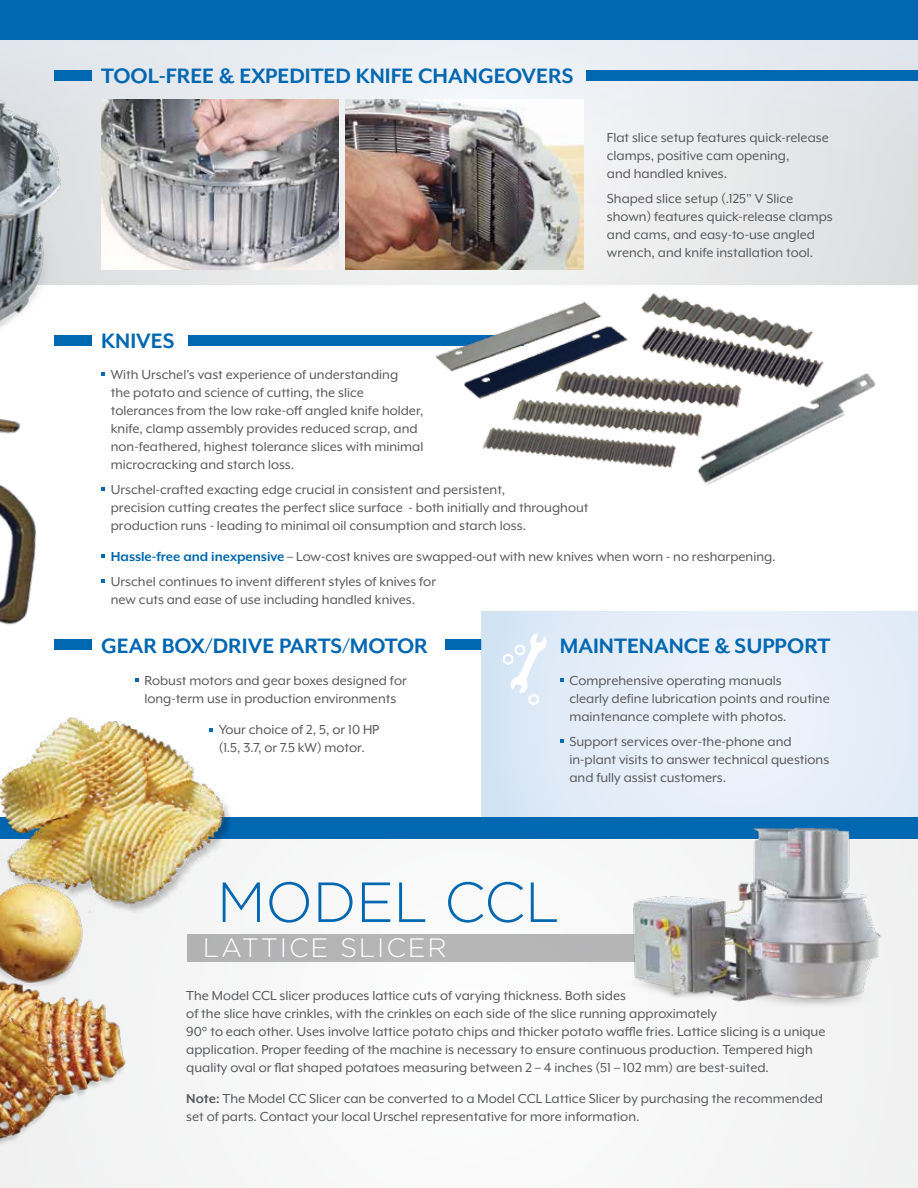
<style>
.page{position:relative;width:918px;height:1188px;background:#fff}
.page>*{position:absolute;margin:0;border:0;box-sizing:border-box;transform-origin:0 0}
.t1{font:300 56.4px "Gotham";letter-spacing:-.01em;color:#0067b1}
.t2{font:300 26.55px "Gotham";letter-spacing:.07em;color:#fff}
.t3{font:700 24px "Mr Eaves XL Mod OT";color:#0067b1}
.t4{font:15px/18px "Mr Eaves XL Mod OT";color:#58595b}
.s1{font-weight:700;color:#0067b1}
.s2{font-weight:700}
</style>
<div class="page">
<div style="left:0;top:0;width:918px;height:284px;background:#e8e9ea"></div>
<div style="left:0;top:32px;width:918px;height:181px;background:linear-gradient(to bottom,#e5ecf4,#e8e7e7)"></div>
<div style="left:445px;top:639px;width:37px;height:10px;background:#0067b1"></div>
<div style="left:482px;top:611px;width:436px;height:210px;background:linear-gradient(to right,#ddeaf7,#eaf1f9)"></div>
<div style="left:0;top:817px;width:918px;height:22px;background:#0067b1"></div>
<svg style="left:560px;top:678px;width:4px;height:4px"></svg>
<svg style="left:560px;top:739px;width:4px;height:4px"></svg>
<div style="left:0;top:0;width:918px;height:39px;background:#0067b1"></div>
<svg style="left:101px;top:372px;width:4px;height:4px"></svg>
<svg style="left:101px;top:487px;width:4px;height:4px"></svg>
<svg style="left:101px;top:554px;width:4px;height:4px"></svg>
<svg style="left:101px;top:579px;width:4px;height:4px"></svg>
<div style="left:54px;top:639px;width:38px;height:10px;background:#0067b1"></div>
<div style="left:188px;top:335px;width:335px;height:10px;background:#0067b1"></div>
<div style="left:587px;top:70px;width:331px;height:10px;background:#0067b1"></div>
<svg style="left:135px;top:678px;width:4px;height:4px"></svg>
<img style="left:396px;top:284px;width:472px;height:183px">
<img style="left:654px;top:332px;width:222px;height:153px">
<div style="left:0;top:839px;width:918px;height:349px;background:#f7f8f8"></div>
<div style="left:188px;top:935px;width:498px;height:27px;background:#b5b5b6"></div>
<svg style="left:503px;top:633px;width:44px;height:73px"></svg>
<img style="left:0;top:419px;width:91px;height:231px">
<img style="left:157px;top:100px;width:182px;height:170px">
<img style="left:0;top:39px;width:157px;height:307px">
<img style="left:346px;top:100px;width:237px;height:170px">
<img style="left:590px;top:802px;width:328px;height:204px">
<img style="left:0;top:924px;width:126px;height:221px">
<img style="left:0;top:716px;width:231px;height:208px">
<h3 class="t3" style="left:101px;top:64px;width:474px">TOOL-FREE &amp; EXPEDITED KNIFE CHANGEOVERS</h3>
<p class="t4" style="left:607px;top:129px;width:223px">Flat slice setup features quick-release clamps, positive cam opening,<br>and handled knives.</p>
<p class="t4" style="left:607px;top:190px;width:227px">Shaped slice setup (.125" V Slice shown) features quick-release clamps and cams, and easy-to-use angled wrench, and knife installation tool.</p>
<h3 class="t3" style="left:101px;top:328px;width:75px">KNIVES</h3>
<p class="t4" style="left:111px;top:366px;width:314px">With Urschel's vast experience of understanding<br>the potato and science of cutting, the slice tolerances from the low rake-off angled knife holder, knife, clamp assembly provides reduced scrap, and non-feathered, highest tolerance slices with minimal microcracking and starch loss.</p>
<p class="t4" style="left:111px;top:480px;width:479px">Urschel-crafted exacting edge crucial in consistent and persistent,<br>precision cutting creates the perfect slice surface - both initially and throughout production runs - leading to minimal oil consumption and starch loss.</p>
<p class="t4" style="left:111px;top:544px;width:666px;line-height:24.8px"><span class="s1">Hassle-free and inexpensive</span> – Low-cost knives are swapped-out with new knives when worn - no resharpening.<br>Urschel continues to invent different styles of knives for</p>
<p class="t4" style="left:111px;top:591px;width:306px">new cuts and ease of use including handled knives.</p>
<h3 class="t3" style="left:101px;top:634px;width:328px">GEAR BOX/DRIVE PARTS/MOTOR</h3>
<p class="t4" style="left:144px;top:671px;width:264px">Robust motors and gear boxes designed for long-term use in production environments</p>
<p class="t4" style="left:219px;top:721px;width:162px">Your choice of 2, 5, or 10 HP (1.5, 3.7, or 7.5 kW) motor.</p>
<h3 class="t3" style="left:560px;top:634px;width:272px">MAINTENANCE &amp; SUPPORT</h3>
<p class="t4" style="left:569px;top:671px;width:262px">Comprehensive operating manuals<br>clearly define lubrication points and routine maintenance complete with photos.</p>
<p class="t4" style="left:569px;top:732px;width:261px">Support services over-the-phone and in-plant visits to answer technical questions and fully assist customers.</p>
<h1 class="t1" style="left:217px;top:871px;width:344px">MODEL CCL</h1>
<h2 class="t2" style="left:203px;top:933px;width:245px">LATTICE SLICER</h2>
<p class="t4" style="left:186px;top:986px;width:641px">The Model CCL slicer produces lattice cuts of varying thickness. Both sides<br>of the slice have crinkles, with the crinkles on each side of the slice running approximately<br>90° to each other. Uses involve lattice potato chips and thicker potato waffle fries. Lattice slicing is a unique application. Proper feeding of the machine is necessary to ensure continuous production. Tempered high quality oval or flat shaped potatoes measuring between 2 – 4 inches (51 – 102 mm) are best-suited.</p>
<p class="t4" style="left:186px;top:1090px;width:638px"><span class="s2">Note:</span> The Model CC Slicer can be converted to a Model CCL Lattice Slicer by purchasing the recommended set of parts. Contact your local Urschel representative for more information.</p>
</div>
